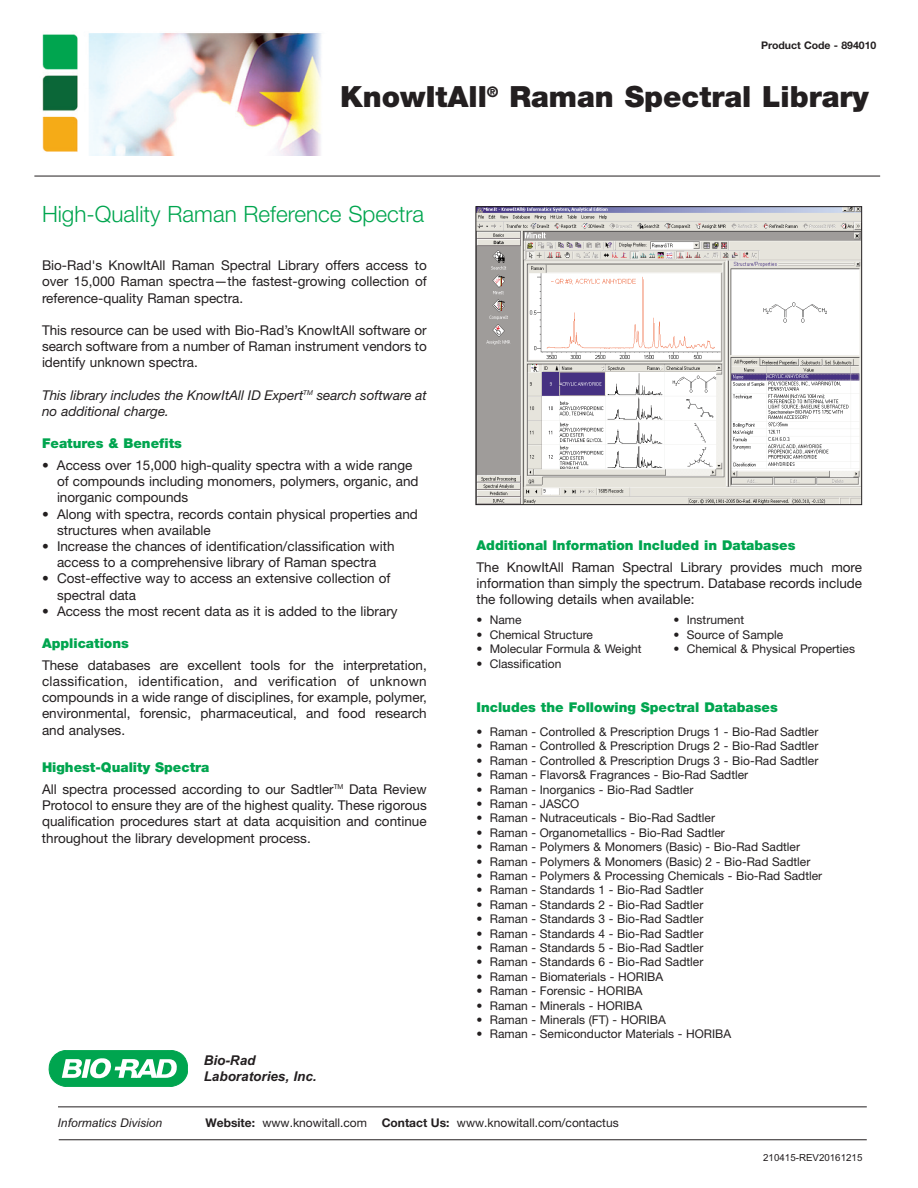
<style>
.page{position:relative;width:918px;height:1188px;background:#fff}
.page>*{position:absolute;margin:0;border:0;box-sizing:border-box;transform-origin:0 0}
.t1{font:900 29.25px "Helvetica Neue LT Std";color:#231f20}
.t2{font:300 22.5px "Helvetica Neue LT Std";color:#00a54f}
.t3{font:13.5px/16.2px "Helvetica Neue LT Std";color:#231f20;text-align:justify}
.t4{font:900 13.5px "Helvetica Neue LT Std";color:#00a54f}
.t5{font:italic 13.5px/16.2px "Helvetica Neue LT Std";color:#231f20}
.t6{font:italic 700 13.5px/16.5px "Arial";color:#231f20}
.t7{font:12px "Helvetica Neue LT Std";color:#231f20}
.t8{font:italic 12px "Arial";color:#231f20}
.t9{font:700 10.5px "Helvetica Neue LT Std";color:#231f20}
.t10{font:9.75px "Arial";color:#231f20}
.s1{font-weight:900;color:#00a54f}
.s2{font-weight:700}
</style>
<div class="page">
<img style="left:42px;top:33px;width:279px;height:123px">
<img style="left:478px;top:208px;width:382px;height:295px">
<div style="left:476px;top:206px;width:386px;height:299px;border:1px solid #231f20"></div>
<hr style="left:34px;top:176px;width:846px;height:1px;background:#231f20">
<svg style="left:49px;top:1050px;width:139px;height:37px"></svg>
<hr style="left:58px;top:1106px;width:809px;height:1px;background:#231f20">
<hr style="left:59px;top:1139px;width:808px;height:1px;background:#231f20">
<p class="t9" style="left:761px;top:41px;width:117px">Product Code - 894010</p>
<h1 class="t1" style="left:340px;top:86px;width:530px">KnowItAll<sup>®</sup> Raman Spectral Library</h1>
<h2 class="t2" style="left:42px;top:206px;width:384px">High-Quality Raman Reference Spectra</h2>
<p class="t3" style="left:42px;top:259px;width:386px">Bio-Rad's KnowItAll Raman Spectral Library offers access to over 15,000 Raman spectra—the fastest-growing collection of reference-quality Raman spectra.</p>
<p class="t3" style="left:42px;top:323px;width:386px">This resource can be used with Bio-Rad’s KnowItAll software or search software from a number of Raman instrument vendors to identify unknown spectra.</p>
<p class="t5" style="left:42px;top:388px;width:386px">This library includes the KnowItAll ID Expert<sup>TM</sup> search software at no additional charge.</p>
<p class="t4" style="left:42px;top:439px;width:141px">Features &amp; Benefits</p>
<p class="t3" style="left:57px;top:458px;width:363px;text-align:left;text-indent:-15px">• Access over 15,000 high-quality spectra with a wide range of compounds including monomers, polymers, organic, and inorganic compounds</p>
<p class="t3" style="left:57px;top:507px;width:362px;text-indent:-15px">• Along with spectra, records contain physical properties and structures when available</p>
<p class="t3" style="left:42px;top:539px;width:354px;text-align:center">• Increase the chances of identification/classification with access to a comprehensive library of Raman spectra</p>
<p class="t3" style="left:57px;top:572px;width:335px;text-indent:-15px">• Cost-effective way to access an extensive collection of spectral data</p>
<p class="t3" style="left:42px;top:604px;width:357px">• Access the most recent data as it is added to the library</p>
<p class="t4" style="left:42px;top:639px;width:88px">Applications</p>
<p class="t3" style="left:42px;top:658px;width:386px">These databases are excellent tools for the interpretation, classification, identification, and verification of unknown compounds in a wide range of disciplines, for example, polymer, environmental, forensic, pharmaceutical, and food research and analyses.</p>
<p class="t3" style="left:42px;top:758px;width:386px;line-height:21.6px"><span class="s1">Highest-Quality Spectra<br></span>All spectra processed according to our Sadtler<sup>TM</sup> Data Review</p>
<p class="t3" style="left:42px;top:799px;width:386px">Protocol to ensure they are of the highest quality. These rigorous qualification procedures start at data acquisition and continue throughout the library development process.</p>
<p class="t6" style="left:204px;top:1052px;width:114px">Bio-Rad<br>Laboratories, Inc.</p>
<p class="t4" style="left:477px;top:540px;width:321px">Additional Information Included in Databases</p>
<p class="t3" style="left:477px;top:560px;width:387px">The KnowItAll Raman Spectral Library provides much more information than simply the spectrum. Database records include the following details when available:</p>
<p class="t7" style="left:477px;top:616px;width:47px">• Name</p>
<p class="t7" style="left:674px;top:616px;width:72px">• Instrument</p>
<p class="t7" style="left:477px;top:630px;width:118px">• Chemical Structure</p>
<p class="t7" style="left:674px;top:630px;width:111px">• Source of Sample</p>
<p class="t7" style="left:477px;top:645px;width:167px">• Molecular Formula &amp; Weight</p>
<p class="t7" style="left:674px;top:645px;width:183px">• Chemical &amp; Physical Properties</p>
<p class="t7" style="left:477px;top:659px;width:86px">• Classification</p>
<p class="t4" style="left:477px;top:702px;width:303px">Includes the Following Spectral Databases</p>
<p class="t7" style="left:477px;top:727px;width:343px">• Raman - Controlled &amp; Prescription Drugs 1 - Bio-Rad Sadtler</p>
<p class="t7" style="left:477px;top:742px;width:343px">• Raman - Controlled &amp; Prescription Drugs 2 - Bio-Rad Sadtler</p>
<p class="t7" style="left:477px;top:756px;width:343px">• Raman - Controlled &amp; Prescription Drugs 3 - Bio-Rad Sadtler</p>
<p class="t7" style="left:477px;top:771px;width:273px">• Raman - Flavors&amp; Fragrances - Bio-Rad Sadtler</p>
<p class="t7" style="left:477px;top:785px;width:218px">• Raman - Inorganics - Bio-Rad Sadtler</p>
<p class="t7" style="left:477px;top:799px;width:104px">• Raman - JASCO</p>
<p class="t7" style="left:477px;top:814px;width:240px">• Raman - Nutraceuticals - Bio-Rad Sadtler</p>
<p class="t7" style="left:477px;top:828px;width:250px">• Raman - Organometallics - Bio-Rad Sadtler</p>
<p class="t7" style="left:477px;top:843px;width:325px">• Raman - Polymers &amp; Monomers (Basic) - Bio-Rad Sadtler</p>
<p class="t7" style="left:477px;top:857px;width:335px">• Raman - Polymers &amp; Monomers (Basic) 2 - Bio-Rad Sadtler</p>
<p class="t7" style="left:477px;top:871px;width:347px">• Raman - Polymers &amp; Processing Chemicals - Bio-Rad Sadtler</p>
<p class="t7" style="left:477px;top:886px;width:228px">• Raman - Standards 1 - Bio-Rad Sadtler</p>
<p class="t7" style="left:477px;top:900px;width:228px">• Raman - Standards 2 - Bio-Rad Sadtler</p>
<p class="t7" style="left:477px;top:915px;width:228px">• Raman - Standards 3 - Bio-Rad Sadtler</p>
<p class="t7" style="left:477px;top:929px;width:228px">• Raman - Standards 4 - Bio-Rad Sadtler</p>
<p class="t7" style="left:477px;top:943px;width:228px">• Raman - Standards 5 - Bio-Rad Sadtler</p>
<p class="t7" style="left:477px;top:958px;width:228px">• Raman - Standards 6 - Bio-Rad Sadtler</p>
<p class="t7" style="left:477px;top:972px;width:188px">• Raman - Biomaterials - HORIBA</p>
<p class="t7" style="left:477px;top:987px;width:168px">• Raman - Forensic - HORIBA</p>
<p class="t7" style="left:477px;top:1001px;width:167px">• Raman - Minerals - HORIBA</p>
<p class="t7" style="left:477px;top:1015px;width:191px">• Raman - Minerals (FT) - HORIBA</p>
<p class="t7" style="left:477px;top:1030px;width:256px">• Raman - Semiconductor Materials - HORIBA</p>
<p class="t8" style="left:58px;top:1116px;width:106px">Informatics Division</p>
<p class="t7" style="left:206px;top:1118px;width:415px"><span class="s2">Website:</span> www.knowitall.com <span class="s2">Contact Us:</span> www.knowitall.com/contactus</p>
<p class="t10" style="left:763px;top:1152px;width:101px">210415-REV20161215</p>
</div>
